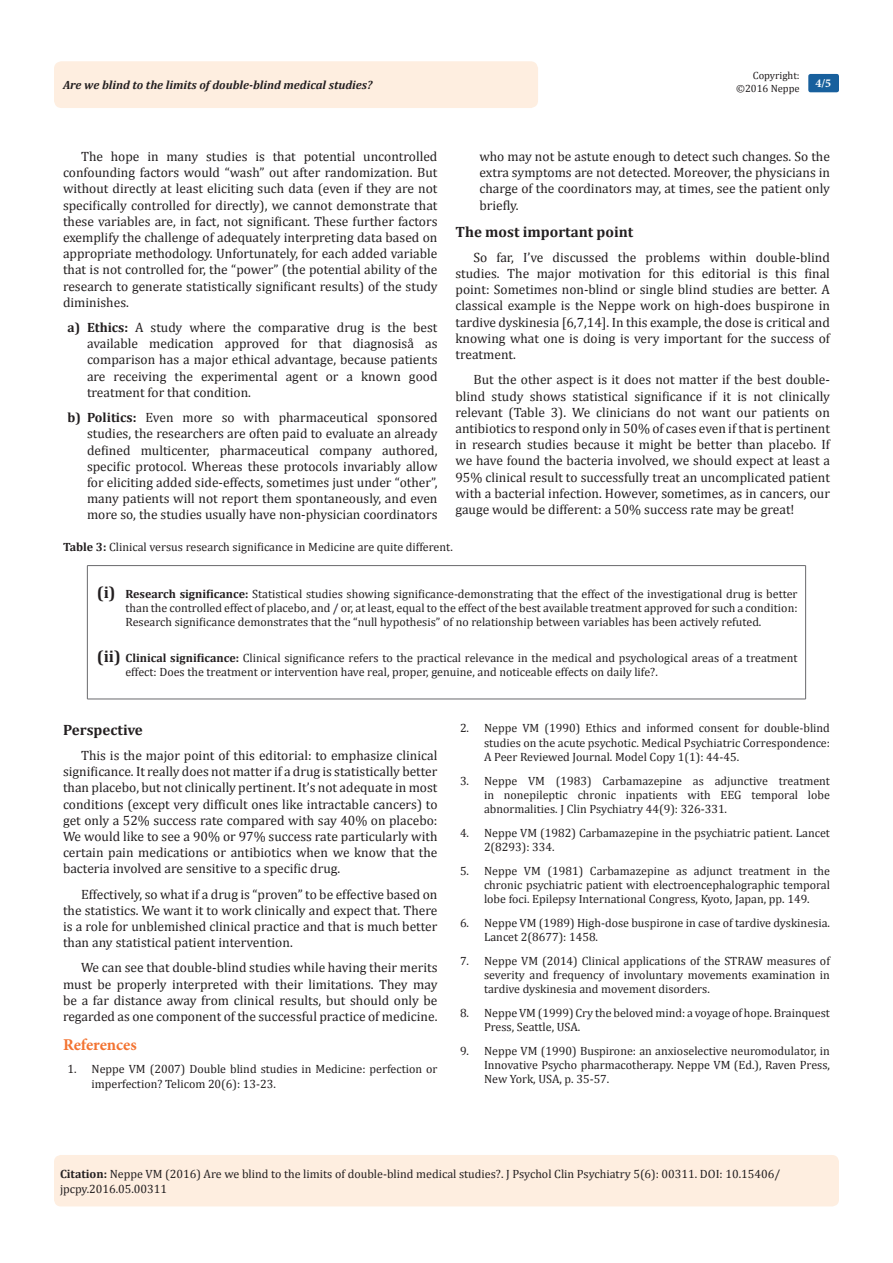
<style>
.page{position:relative;width:893px;height:1263px;background:#fff}
.page>*{position:absolute;margin:0;border:0;box-sizing:border-box;transform-origin:0 0}
.List_Paragraph{font:700 16.5px "Minion Pro";letter-spacing:-.005em;color:#f37331}
.List_Paragraph-2{font:700 15px "Cambria";color:#231f20}
.t1{font:13.5px/16.2px "Cambria";color:#231f20;text-align:justify}
.t2{font:12px/14.4px "Cambria";color:#231f20}
.t3{font:italic 700 12px "Cambria";color:#231f20}
.t4{font:700 12px "Minion Pro";color:#fff}
.t5{font:10.5px/12.6px "Cambria";color:#231f20;text-align:right}
.s1{font-weight:700}
.s2{font-weight:700;font-size:16.5px}
</style>
<div class="page">
<div style="left:54px;top:61px;width:484px;height:47px;background:#feeee0;border-radius:8px"></div>
<div style="left:808px;top:74px;width:31px;height:18px;background:#18609d;border-radius:2px"></div>
<div style="left:54px;top:1155px;width:785px;height:51px;background:#feeee0;border-radius:7px"></div>
<hr style="left:87px;top:565px;width:719px;height:1px;background:#69696c">
<hr style="left:87px;top:566px;width:1px;height:133px;background:#69696c">
<hr style="left:805px;top:566px;width:1px;height:133px;background:#69696c">
<hr style="left:87px;top:699px;width:719px;height:1px;background:#69696c">
<p class="t5" style="left:736px;top:69px;width:65px">Copyright: ©2016 Neppe</p>
<p class="t3" style="left:63px;top:77px;width:311px">Are we blind to the limits of double-blind medical studies?</p>
<p class="t4" style="left:815px;top:75px;width:17px">4/5</p>
<p class="t1" style="left:63px;top:148px;width:376px;text-indent:18px">The hope in many studies is that potential uncontrolled confounding factors would “wash” out after randomization. But without directly at least eliciting such data (even if they are not specifically controlled for directly), we cannot demonstrate that these variables are, in fact, not significant. These further factors exemplify the challenge of adequately interpreting data based on appropriate methodology. Unfortunately, for each added variable that is not controlled for, the “power” (the potential ability of the research to generate statistically significant results) of the study diminishes.</p>
<p class="t1" style="left:87px;top:319px;width:352px;text-indent:-20px"><span class="s1">a) Ethics:</span> A study where the comparative drug is the best available medication approved for that diagnosiså as comparison has a major ethical advantage, because patients are receiving the experimental agent or a known good treatment for that condition.</p>
<p class="t1" style="left:87px;top:409px;width:352px;text-indent:-20px"><span class="s1">b) Politics:</span> Even more so with pharmaceutical sponsored studies, the researchers are often paid to evaluate an already defined multicenter, pharmaceutical company authored, specific protocol. Whereas these protocols invariably allow for eliciting added side-effects, sometimes just under “other”, many patients will not report them spontaneously, and even more so, the studies usually have non-physician coordinators</p>
<p class="t1" style="left:479px;top:148px;width:352px">who may not be astute enough to detect such changes. So the extra symptoms are not detected. Moreover, the physicians in charge of the coordinators may, at times, see the patient only briefly.</p>
<p class="List_Paragraph-2" style="left:455px;top:221px;width:179px">The most important point</p>
<p class="t1" style="left:455px;top:249px;width:376px;text-indent:18px">So far, I’ve discussed the problems within double-blind studies. The major motivation for this editorial is this final point: Sometimes non-blind or single blind studies are better. A classical example is the Neppe work on high-does buspirone in tardive dyskinesia [6,7,14]. In this example, the dose is critical and knowing what one is doing is very important for the success of treatment.</p>
<p class="t1" style="left:455px;top:371px;width:376px;text-indent:18px">But the other aspect is it does not matter if the best double&shy;blind study shows statistical significance if it is not clinically relevant (Table 3). We clinicians do not want our patients on antibiotics to respond only in 50% of cases even if that is pertinent in research studies because it might be better than placebo. If we have found the bacteria involved, we should expect at least a 95% clinical result to successfully treat an uncomplicated patient with a bacterial infection. However, sometimes, as in cancers, our gauge would be different: a 50% success rate may be great!</p>
<p class="t2" style="left:63px;top:539px;width:391px"><span class="s1">Table 3:</span> Clinical versus research significance in Medicine are quite different.</p>
<p class="t2" style="left:125px;top:586px;width:674px;text-align:justify;text-indent:-28px"><span class="s2">(i)</span> <span class="s1">Research significance:</span> Statistical studies showing significance-demonstrating that the effect of the investigational drug is better than the controlled effect of placebo, and / or, at least, equal to the effect of the best available treatment approved for such a condition:<br>Research significance demonstrates that the “null hypothesis” of no relationship between variables has been actively refuted.</p>
<p class="t2" style="left:125px;top:650px;width:673px;text-indent:-28px"><span class="s2">(ii)</span> <span class="s1">Clinical significance:</span> Clinical significance refers to the practical relevance in the medical and psychological areas of a treatment effect: Does the treatment or intervention have real, proper, genuine, and noticeable effects on daily life?.</p>
<p class="List_Paragraph-2" style="left:63px;top:719px;width:81px">Perspective</p>
<p class="t1" style="left:63px;top:747px;width:376px;text-indent:18px">This is the major point of this editorial: to emphasize clinical significance. It really does not matter if a drug is statistically better than placebo, but not clinically pertinent. It’s not adequate in most conditions (except very difficult ones like intractable cancers) to get only a 52% success rate compared with say 40% on placebo:<br>We would like to see a 90% or 97% success rate particularly with certain pain medications or antibiotics when we know that the bacteria involved are sensitive to a specific drug.</p>
<p class="t1" style="left:63px;top:886px;width:376px;text-indent:18px">Effectively, so what if a drug is “proven” to be effective based on the statistics. We want it to work clinically and expect that. There is a role for unblemished clinical practice and that is much better than any statistical patient intervention.</p>
<p class="t1" style="left:63px;top:959px;width:376px;text-indent:18px">We can see that double-blind studies while having their merits must be properly interpreted with their limitations. They may be a far distance away from clinical results, but should only be regarded as one component of the successful practice of medicine.</p>
<p class="List_Paragraph" style="left:63px;top:1033px;width:75px">References</p>
<p class="t2" style="left:92px;top:1062px;width:347px;text-indent:-24px">1. Neppe VM (2007) Double blind studies in Medicine: perfection or imperfection? Telicom 20(6): 13-23.</p>
<p class="t2" style="left:484px;top:721px;width:347px;text-align:justify;text-indent:-24px">2. Neppe VM (1990) Ethics and informed consent for double-blind studies on the acute psychotic. Medical Psychiatric Correspondence:<br>A Peer Reviewed Journal. Model Copy 1(1): 44-45.</p>
<p class="t2" style="left:484px;top:773px;width:347px;text-align:justify;text-indent:-24px">3. Neppe VM (1983) Carbamazepine as adjunctive treatment in nonepileptic chronic inpatients with EEG temporal lobe abnormalities. J Clin Psychiatry 44(9): 326-331.</p>
<p class="t2" style="left:484px;top:825px;width:347px;text-indent:-24px">4. Neppe VM (1982) Carbamazepine in the psychiatric patient. Lancet<br>2(8293): 334.</p>
<p class="t2" style="left:484px;top:863px;width:347px;text-align:justify;text-indent:-24px">5. Neppe VM (1981) Carbamazepine as adjunct treatment in the chronic psychiatric patient with electroencephalographic temporal lobe foci. Epilepsy International Congress, Kyoto, Japan, pp. 149.</p>
<p class="t2" style="left:484px;top:915px;width:347px;text-indent:-24px">6. Neppe VM (1989) High-dose buspirone in case of tardive dyskinesia.<br>Lancet 2(8677): 1458.</p>
<p class="t2" style="left:484px;top:953px;width:347px;text-align:justify;text-indent:-24px">7. Neppe VM (2014) Clinical applications of the STRAW measures of severity and frequency of involuntary movements examination in tardive dyskinesia and movement disorders.</p>
<p class="t2" style="left:484px;top:1005px;width:347px;text-indent:-24px">8. Neppe VM (1999) Cry the beloved mind: a voyage of hope. Brainquest<br>Press, Seattle, USA.</p>
<p class="t2" style="left:484px;top:1043px;width:347px;text-align:justify;text-indent:-24px">9. Neppe VM (1990) Buspirone: an anxioselective neuromodulator, in Innovative Psycho pharmacotherapy. Neppe VM (Ed.), Raven Press, New York, USA, p. 35-57.</p>
<p class="t2" style="left:60px;top:1167px;width:722px"><span class="s1">Citation:</span> Neppe VM (2016) Are we blind to the limits of double-blind medical studies?. J Psychol Clin Psychiatry 5(6): 00311. DOI: 10.15406/ jpcpy.2016.05.00311</p>
</div>
